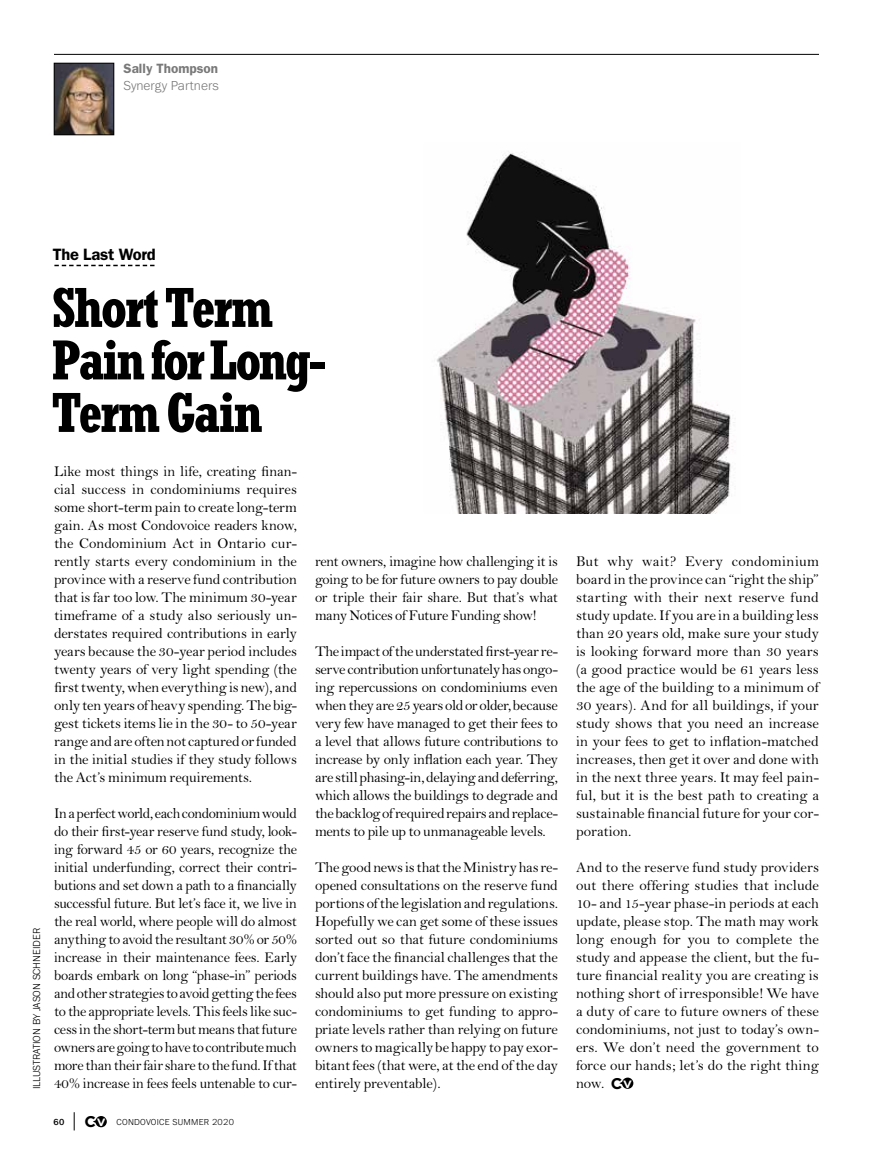
<style>
.page{position:relative;width:891px;height:1161px;background:#fff}
.page>*{position:absolute;margin:0;border:0;box-sizing:border-box;transform-origin:0 0}
.t1{font:700 condensed 55.5px/52.5px "Rockwell";letter-spacing:-.045em;color:#000}
.t2{font:600 16.5px "Franklin Gothic";letter-spacing:-.02em;color:#000}
.t3{font:15px/18px "Bell";letter-spacing:-.01em;color:#000;text-align:justify}
.t4{font:300 13.5px "Franklin Gothic URW";color:#797979}
.t5{font:600 13.5px "Franklin Gothic";color:#797979}
.t6{font:300 10.5px "Franklin Gothic URW";color:#000}
.t7{font:300 9px "Franklin Gothic URW";letter-spacing:.03em;color:#000}
.t8{font:500 9px "Franklin Gothic";color:#000}
.s1{font-family:"Gotham";font-weight:700;font-size:15.45px}
.s2{font-family:"Gotham";font-weight:700;font-size:10.65px;color:#fff}
</style>
<div class="page">
<svg style="left:93px;top:1116px;width:14px;height:11px"></svg>
<svg style="left:74px;top:1112px;width:1px;height:18px"></svg>
<svg style="left:619px;top:1078px;width:14px;height:11px"></svg>
<svg style="left:54px;top:265px;width:101px;height:1px"></svg>
<hr style="left:54px;top:54px;width:765px;height:1px;background:#000">
<img style="left:56px;top:65px;width:56px;height:68px">
<div style="left:54px;top:63px;width:60px;height:72px;border:1px solid #000"></div>
<img style="left:436px;top:151px;width:299px;height:363px">
<p class="t5" style="left:124px;top:61px;width:96px">Sally Thompson</p>
<p class="t4" style="left:124px;top:77px;width:97px">Synergy Partners</p>
<p class="t2" style="left:53px;top:245px;width:104px">The Last Word</p>
<h1 class="t1" style="left:52px;top:281px;width:276px">Short Term<br>Pain for Long-<br>Term Gain</h1>
<p class="t6" style="left:30px;top:1089px;width:163px;rotate:-90deg">ILLUSTRATION BY JASON SCHNEIDER</p>
<p class="t3" style="left:54px;top:463px;width:245px">Like most things in life, creating finan&shy;cial success in condominiums requires some short-term pain to create long-term gain. As most Condovoice readers know, the Condominium Act in Ontario cur&shy;rently starts every condominium in the province with a reserve fund contribution that is far too low. The minimum 30-year timeframe of a study also seriously un&shy;derstates required contributions in early years because the 30-year period includes twenty years of very light spending (the first twenty, when everything is new), and only ten years of heavy spending. The big&shy;gest tickets items lie in the 30- to 50-year range and are often not captured or funded in the initial studies if they study follows the Act’s minimum requirements.</p>
<p class="t3" style="left:54px;top:805px;width:245px">In a perfect world, each condominium would do their first-year reserve fund study, look&shy;ing forward 45 or 60 years, recognize the initial underfunding, correct their contri&shy;butions and set down a path to a financially successful future. But let’s face it, we live in the real world, where people will do almost anything to avoid the resultant 30% or 50% increase in their maintenance fees. Early boards embark on long “phase-in” periods and other strategies to avoid getting the fees to the appropriate levels. This feels like suc&shy;cess in the short-term but means that future owners are going to have to contribute much more than their fair share to the fund. If that 40% increase in fees feels untenable to cur-</p>
<p class="t8" style="left:54px;top:1116px;width:12px">60</p>
<p class="t7" style="left:84px;top:1116px;width:151px"><span class="s1">C</span><span class="s2">V</span> CONDOVOICE SUMMER 2020</p>
<p class="t3" style="left:315px;top:553px;width:245px">rent owners, imagine how challenging it is going to be for future owners to pay double or triple their fair share. But that’s what many Notices of Future Funding show!</p>
<p class="t3" style="left:315px;top:643px;width:245px">The impact of the understated first-year re&shy;serve contribution unfortunately has ongo&shy;ing repercussions on condominiums even when they are 25 years old or older, because very few have managed to get their fees to a level that allows future contributions to increase by only inflation each year. They are still phasing-in, delaying and deferring, which allows the buildings to degrade and the backlog of required repairs and replace&shy;ments to pile up to unmanageable levels.</p>
<p class="t3" style="left:315px;top:859px;width:245px">The good news is that the Ministry has re&shy;opened consultations on the reserve fund portions of the legislation and regulations.<br>Hopefully we can get some of these issues sorted out so that future condominiums don’t face the financial challenges that the current buildings have. The amendments should also put more pressure on existing condominiums to get funding to appro&shy;priate levels rather than relying on future owners to magically be happy to pay exor&shy;bitant fees (that were, at the end of the day entirely preventable).</p>
<p class="t3" style="left:576px;top:553px;width:245px">But why wait? Every condominium board in the province can “right the ship” starting with their next reserve fund study update. If you are in a building less than 20 years old, make sure your study is looking forward more than 30 years (a good practice would be 61 years less the age of the building to a minimum of 30 years). And for all buildings, if your study shows that you need an increase in your fees to get to inflation-matched increases, then get it over and done with in the next three years. It may feel pain&shy;ful, but it is the best path to creating a sustainable financial future for your cor&shy;poration.</p>
<p class="t3" style="left:576px;top:859px;width:245px">And to the reserve fund study providers out there offering studies that include 10- and 15-year phase-in periods at each update, please stop. The math may work long enough for you to complete the study and appease the client, but the fu&shy;ture financial reality you are creating is nothing short of irresponsible! We have a duty of care to future owners of these condominiums, not just to today’s own&shy;ers. We don’t need the government to force our hands; let’s do the right thing</p>
<p class="t3" style="left:576px;top:1075px;width:58px">now. <span class="s1">C</span><span class="s2">V</span></p>
</div>
